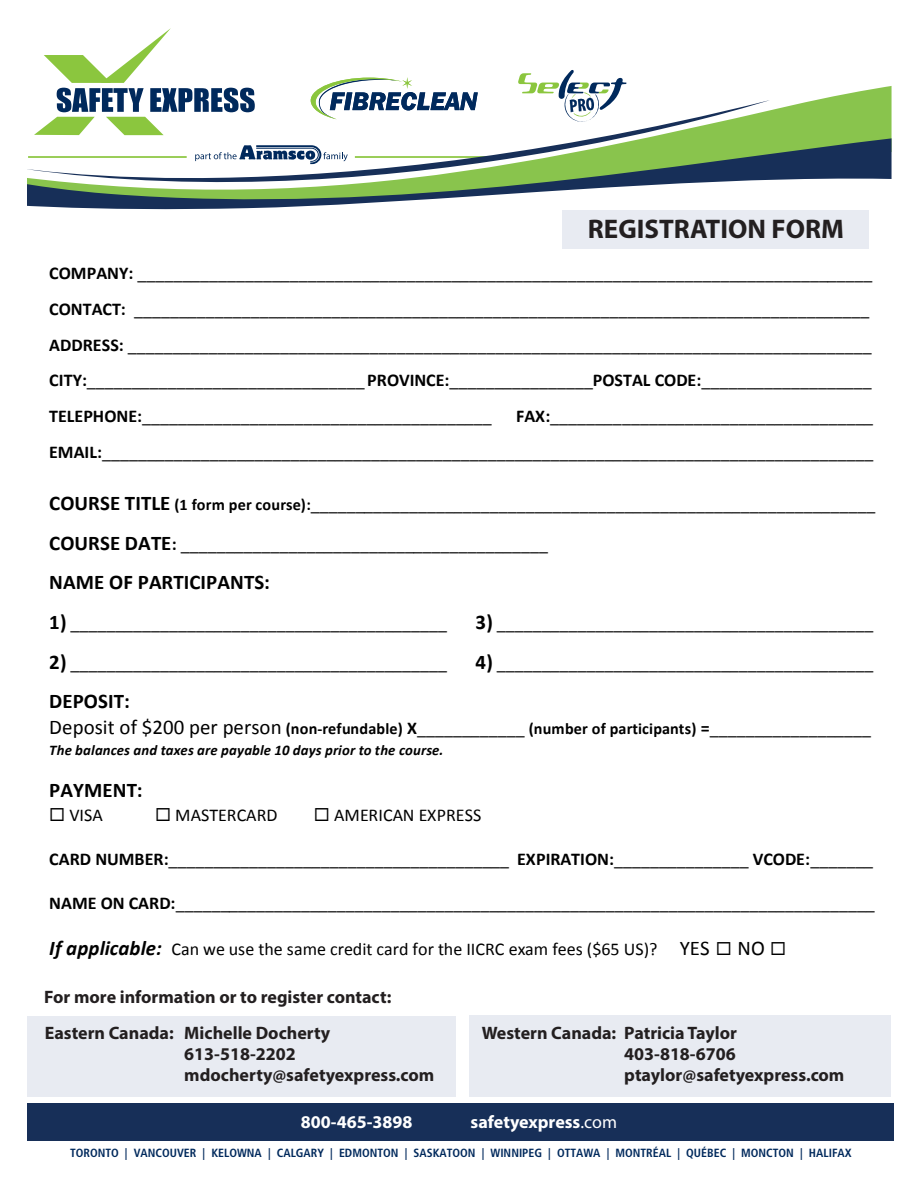
<style>
.page{position:relative;width:918px;height:1188px;background:#fff}
.page>*{position:absolute;margin:0;border:0;box-sizing:border-box;transform-origin:0 0}
.t1{font:700 32.7px "Calibri";letter-spacing:.005em;color:#2e3640}
.t2{font:700 27px "Myriad Pro";color:#231f20}
.t3{font:700 20.85px "Calibri";letter-spacing:.005em;color:#000}
.t4{font:20.85px "Calibri";color:#000}
.t5{font:900 18.9px "Univers";color:#fff;scale:.86 1}
.t6{font:18px/35.7px "Calibri";color:#000}
.t7{font:700 18px "Myriad Pro";color:#231f20}
.t8{font:700 18px "Myriad Pro";color:#fff}
.t9{font:700 16.2px "Calibri";letter-spacing:.01em;color:#000}
.t10{font:italic 700 14.7px "Calibri";letter-spacing:.01em;color:#000}
.t11{font:700 condensed 12px "Frutiger";color:#00295c}
.t12{font:700 condensed 11.85px "Frutiger";color:#00295c}
.s1{font-weight:700}
.s2{font-weight:700;font-size:20.85px}
.s3{font-weight:700;font-size:16.2px}
.s4{font-weight:400;font-size:20.85px}
.s5{font-size:18px}
.s6{font-weight:400;font-size:18px}
.s7{font-weight:700;font-style:italic;font-size:20.85px}
.s8{font-size:20.85px}
.s9{font-weight:400}
</style>
<div class="page">
<svg style="left:310px;top:86px;width:582px;height:94px"></svg>
<svg style="left:27px;top:100px;width:744px;height:117px"></svg>
<svg style="left:34px;top:28px;width:221px;height:107px"></svg>
<div style="left:470px;top:1015px;width:421px;height:82px;background:#e8ebf2"></div>
<div style="left:27px;top:1103px;width:866px;height:38px;background:#172f58"></div>
<div style="left:563px;top:210px;width:306px;height:39px;background:#e8ebf2"></div>
<div style="left:27px;top:1016px;width:429px;height:81px;background:#e8ebf2"></div>
<svg style="left:311px;top:77px;width:167px;height:42px"></svg>
<svg style="left:518px;top:70px;width:109px;height:54px"></svg>
<p class="t1" style="left:555px;top:193px;width:298px">REGISTRATION FORM</p>
<p class="t2" style="left:588px;top:211px;width:258px">REGISTRATION FORM</p>
<p class="t6" style="left:49px;top:256px;width:825px"><span class="s1">COMPANY:</span> __________________________________________________________________________________ <span class="s1">CONTACT:</span> __________________________________________________________________________________ <span class="s1">ADDRESS:</span> ___________________________________________________________________________________ <span class="s1">CITY:</span>_______________________________ <span class="s1">PROVINCE:</span>________________<span class="s1">POSTAL CODE:</span>___________________ <span class="s1">TELEPHONE:</span>_______________________________________</p>
<p class="t6" style="left:49px;top:398px;width:826px;text-align:right"><span class="s1">FAX:</span>____________________________________<br><span class="s1">EMAIL:</span>______________________________________________________________________________________</p>
<p class="t6" style="left:49px;top:484px;width:828px;line-height:39.6px"><span class="s2">COURSE TITLE</span> <span class="s3">(1 form per course):</span>_______________________________________________________________<br><span class="s2">COURSE DATE</span><span class="s1">:</span> _________________________________________</p>
<p class="t3" style="left:49px;top:569px;width:222px">NAME OF PARTICIPANTS:</p>
<p class="t6" style="left:49px;top:605px;width:399px"><span class="s2">1)</span> __________________________________________</p>
<p class="t6" style="left:476px;top:605px;width:399px"><span class="s2">3)</span> __________________________________________</p>
<p class="t6" style="left:49px;top:645px;width:399px"><span class="s2">2)</span> __________________________________________</p>
<p class="t6" style="left:476px;top:645px;width:399px"><span class="s2">4)</span> __________________________________________</p>
<p class="t3" style="left:49px;top:688px;width:82px">DEPOSIT:</p>
<p class="t9" style="left:49px;top:718px;width:823px"><span class="s4">Deposit of $200 per person</span> (non-refundable) <span class="s5">X</span><span class="s6">____________</span> (number of participants) <span class="s5">=</span><span class="s6">__________________</span></p>
<p class="t10" style="left:49px;top:741px;width:396px">The balances and taxes are payable 10 days prior to the course.</p>
<p class="t3" style="left:49px;top:777px;width:95px">PAYMENT:</p>
<p class="t6" style="left:69px;top:797px;width:35px">VISA</p>
<p class="t6" style="left:175px;top:797px;width:104px">MASTERCARD</p>
<p class="t6" style="left:334px;top:797px;width:149px">AMERICAN EXPRESS</p>
<p class="t6" style="left:49px;top:841px;width:825px"><span class="s1">CARD NUMBER:</span>______________________________________ <span class="s1">EXPIRATION:</span>_______________ <span class="s1">VCODE:</span>_______</p>
<p class="t6" style="left:49px;top:885px;width:827px"><span class="s1">NAME ON CARD:</span>______________________________________________________________________________</p>
<p class="t6" style="left:49px;top:931px;width:662px"><span class="s7">If applicable:</span> Can we use the same credit card for the IICRC exam fees ($65 US)? <span class="s8">YES</span></p>
<p class="t4" style="left:738px;top:935px;width:29px">NO</p>
<p class="t7" style="left:44px;top:985px;width:349px">For more information or to register contact:</p>
<p class="t7" style="left:45px;top:1021px;width:287px">Eastern Canada: Michelle Docherty</p>
<p class="t7" style="left:184px;top:1042px;width:113px">613-518-2202</p>
<p class="t7" style="left:184px;top:1063px;width:252px">mdocherty@safetyexpress.com</p>
<p class="t7" style="left:482px;top:1021px;width:257px">Western Canada: Patricia Taylor</p>
<p class="t7" style="left:624px;top:1042px;width:113px">403-818-6706</p>
<p class="t7" style="left:624px;top:1063px;width:222px">ptaylor@safetyexpress.com</p>
<p class="t8" style="left:351px;top:1108px;width:191px"><span class="s9">www.</span>safetyexpress<span class="s9">.com</span></p>
<p class="t11" style="left:55px;top:1147px;width:793px">TORONTO | VANCOUVER | KELOWNA | CALGARY | EDMONTON | SASKATOON | WINNIPEG | OTTAWA | MONTRÉAL | QUÉBEC | MONCTON | HALIFAX</p>
<p class="t8" style="left:301px;top:1110px;width:113px">800-465-3898</p>
<p class="t8" style="left:471px;top:1110px;width:148px">safetyexpress<span class="s9">.com</span></p>
<p class="t12" style="left:70px;top:1146px;width:783px">TORONTO | VANCOUVER | KELOWNA | CALGARY | EDMONTON | SASKATOON | WINNIPEG | OTTAWA | MONTRÉAL | QUÉBEC | MONCTON | HALIFAX</p>
<p class="t5" style="left:289px;top:1113px;width:141px">800.465.3898</p>
<p class="t5" style="left:474px;top:1113px;width:189px">safetyexpress.com</p>
</div>
